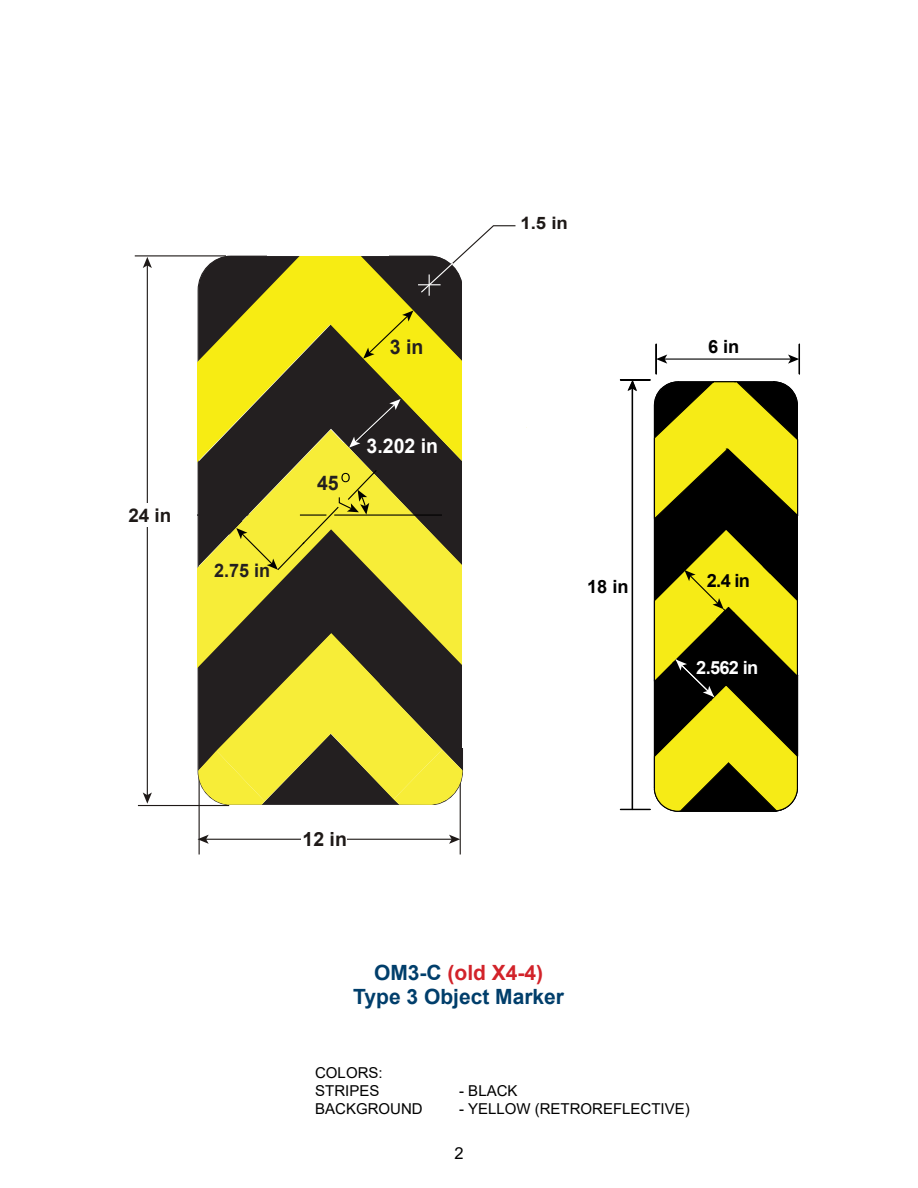
<style>
.page{position:relative;width:918px;height:1188px;background:#fff}
.page>*{position:absolute;margin:0;border:0;box-sizing:border-box;transform-origin:0 0}
.t1{font:700 21px "Arial";color:#003e6b}
.t2{font:700 21px "Arial";color:#d2232a}
.t3{font:700 20.25px "Arial";color:#fff}
.t4{font:700 20.25px "Arial";color:#231f20}
.t5{font:700 19.5px "Arial";color:#1e1917}
.t6{font:700 18.9px "Arial";color:#1e1917}
.t7{font:700 18.6px "Arial";color:#231f20}
.t8{font:700 18.3px "Arial";color:#010101}
.t9{font:700 18.3px "Arial";color:#fff}
.t10{font:700 17.1px "Arial";color:#1e1917;scale:1.08 1}
.t11{font:16.5px "Arial";color:#000}
.t12{font:15px/18px "Arial";color:#000}
.s1{color:#003e6b}
</style>
<div class="page">
<hr style="left:199px;top:776px;width:1px;height:78px;background:#1e1917">
<hr style="left:460px;top:774px;width:1px;height:80px;background:#1e1917">
<hr style="left:205px;top:839px;width:247px;height:1px;background:#1e1917">
<svg style="left:198px;top:835px;width:11px;height:9px"></svg>
<svg style="left:449px;top:835px;width:11px;height:9px"></svg>
<svg style="left:147px;top:256px;width:149px;height:174px;fill:#f7ec13"></svg>
<svg style="left:296px;top:362px;width:166px;height:81px;fill:#231f20"></svg>
<svg style="left:197px;top:430px;width:152px;height:238px;fill:#231f20"></svg>
<svg style="left:296px;top:443px;width:166px;height:26px;fill:#231f20"></svg>
<svg style="left:349px;top:399px;width:64px;height:63px"></svg>
<div style="left:120px;top:266px;width:77px;height:595px;background:#fff"></div>
<svg style="left:197px;top:225px;width:319px;height:137px"></svg>
<hr style="left:138px;top:805px;width:91px;height:1px;background:#1e1917">
<hr style="left:135px;top:255px;width:91px;height:1px;background:#1e1917">
<hr style="left:147px;top:265px;width:1px;height:531px;background:#1e1917">
<svg style="left:143px;top:257px;width:9px;height:11px"></svg>
<svg style="left:143px;top:792px;width:9px;height:12px"></svg>
<div style="left:129px;top:503px;width:36px;height:24px;background:#fff"></div>
<svg style="left:198px;top:469px;width:265px;height:336px"></svg>
<div style="left:301px;top:827px;width:46px;height:24px;background:#fff"></div>
<hr style="left:654px;top:406px;width:1px;height:381px;background:#000">
<hr style="left:797px;top:406px;width:1px;height:381px;background:#000">
<svg style="left:653px;top:381px;width:146px;height:140px"></svg>
<div style="left:656px;top:344px;width:1px;height:31px;border:1px solid #000"></div>
<div style="left:799px;top:344px;width:1px;height:31px;border:1px solid #000"></div>
<div style="left:620px;top:809px;width:31px;height:1px;border:1px solid #000"></div>
<div style="left:632px;top:387px;width:1px;height:423px;border:1px solid #000"></div>
<svg style="left:627px;top:381px;width:10px;height:10px"></svg>
<div style="left:620px;top:379px;width:31px;height:2px;border:1px solid #000"></div>
<hr style="left:664px;top:359px;width:127px;height:1px;background:#000">
<svg style="left:656px;top:354px;width:11px;height:10px"></svg>
<svg style="left:788px;top:354px;width:11px;height:10px"></svg>
<svg style="left:653px;top:527px;width:146px;height:285px"></svg>
<p class="t6" style="left:128px;top:502px;width:45px">24 in</p>
<p class="t7" style="left:214px;top:558px;width:58px">2.75 in</p>
<p class="t4" style="left:390px;top:333px;width:35px">3 in</p>
<p class="t4" style="left:317px;top:468px;width:23px">45</p>
<p class="t3" style="left:367px;top:432px;width:73px">3.202 in</p>
<p class="t10" style="left:520px;top:211px;width:46px">1.5 in</p>
<p class="t8" style="left:708px;top:334px;width:33px">6 in</p>
<p class="t8" style="left:587px;top:573px;width:43px">18 in</p>
<p class="t8" style="left:707px;top:567px;width:45px">2.4 in</p>
<p class="t9" style="left:696px;top:655px;width:64px">2.562 in</p>
<p class="t5" style="left:303px;top:825px;width:46px">12 in</p>
<h1 class="t2" style="left:374px;top:958px;width:171px"><span class="s1">OM3-C</span> (old X4-4)</h1>
<h1 class="t1" style="left:353px;top:982px;width:212px">Type 3 Object Marker</h1>
<p class="t12" style="left:315px;top:1064px;width:69px">COLORS:<br>STRIPES</p>
<p class="t12" style="left:459px;top:1082px;width:60px">- BLACK</p>
<p class="t12" style="left:315px;top:1100px;width:109px">BACKGROUND</p>
<p class="t12" style="left:459px;top:1100px;width:232px">- YELLOW (RETROREFLECTIVE)</p>
<p class="t11" style="left:454px;top:1142px;width:11px">2</p>
</div>
